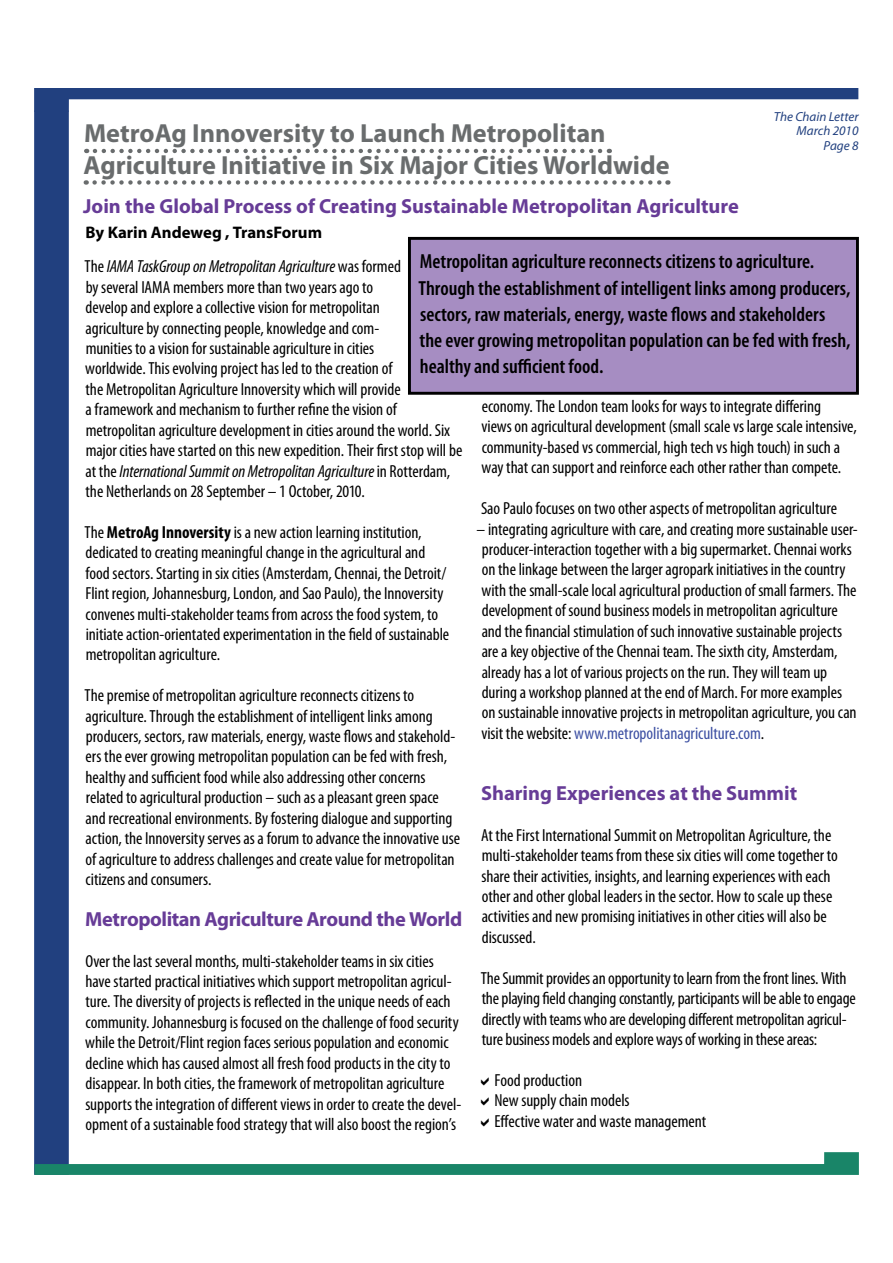
<style>
.page{position:relative;width:893px;height:1263px;background:#fff}
.page>*{position:absolute;margin:0;border:0;box-sizing:border-box;transform-origin:0 0}
.t1{font:700 26.25px "Myriad Pro";color:#696c6d}
.t2{font:600 condensed 20.4px/26.2px "Myriad Pro";color:#000}
.t3{font:700 20.4px "Myriad Pro";color:#673c97}
.t4{font:700 20.4px "Myriad Pro";letter-spacing:-.02em;color:#673c97}
.t5{font:condensed 17.55px/20.4px "Myriad Pro";color:#000}
.t6{font:700 16.8px "Myriad Pro";color:#000}
.t7{font:italic 13.2px/14.5px "Myriad Pro";color:#21407f;text-align:right}
.s1{font-style:italic}
.s2{font-weight:700}
.s3{color:#3e51a3}
</style>
<div class="page">
<div style="left:34px;top:111px;width:35px;height:1064px;background:#21407f"></div>
<svg style="left:34px;top:88px;width:824px;height:24px"></svg>
<svg style="left:34px;top:1152px;width:825px;height:23px"></svg>
<svg style="left:95px;top:149px;width:515px;height:4px"></svg>
<svg style="left:95px;top:180px;width:573px;height:5px"></svg>
<div style="left:409px;top:238px;width:448px;height:155px;background:#a68dc2"></div>
<div style="left:408px;top:237px;width:451px;height:158px;border:3px solid #000"></div>
<h1 class="t1" style="left:84px;top:123px;width:523px">MetroAg Innoversity to Launch Metropolitan</h1>
<h1 class="t1" style="left:84px;top:154px;width:587px">Agriculture Initiative in Six Major Cities Worldwide</h1>
<p class="t3" style="left:83px;top:198px;width:657px">Join the Global Process of Creating Sustainable Metropolitan Agriculture</p>
<p class="t6" style="left:85px;top:226px;width:238px">By Karin Andeweg , TransForum</p>
<p class="t7" style="left:774px;top:109px;width:86px">The Chain Letter<br>March 2010</p>
<p class="t7" style="left:824px;top:138px;width:36px">Page 8</p>
<p class="t2" style="left:418px;top:250px;width:434px">Metropolitan agriculture reconnects citizens to agriculture.<br>Through the establishment of intelligent links among producers, sectors, raw materials, energy, waste flows and stakeholders the ever growing metropolitan population can be fed with fresh, healthy and sufficient food.</p>
<p class="t5" style="left:85px;top:258px;width:379px">The <span class="s1">IAMA TaskGroup on Metropolitan Agriculture</span> was formed<br>by several IAMA members more than two years ago to<br>develop and explore a collective vision for metropolitan<br>agriculture by connecting people, knowledge and com-<br>munities to a vision for sustainable agriculture in cities<br>worldwide. This evolving project has led to the creation of<br>the Metropolitan Agriculture Innoversity which will provide<br>a framework and mechanism to further refine the vision of metropolitan agriculture development in cities around the world. Six major cities have started on this new expedition. Their first stop will be at the <span class="s1">International Summit on Metropolitan Agriculture</span> in Rotterdam, the Netherlands on 28 September – 1 October, 2010.</p>
<p class="t5" style="left:85px;top:523px;width:366px">The <span class="s2">MetroAg Innoversity</span> is a new action learning institution, dedicated to creating meaningful change in the agricultural and food sectors. Starting in six cities (Amsterdam, Chennai, the Detroit/ Flint region, Johannesburg, London, and Sao Paulo), the Innoversity convenes multi-stakeholder teams from across the food system, to initiate action-orientated experimentation in the field of sustainable metropolitan agriculture.</p>
<p class="t5" style="left:85px;top:687px;width:377px">The premise of metropolitan agriculture reconnects citizens to agriculture. Through the establishment of intelligent links among producers, sectors, raw materials, energy, waste flows and stakehold&shy;ers the ever growing metropolitan population can be fed with fresh, healthy and sufficient food while also addressing other concerns related to agricultural production – such as a pleasant green space and recreational environments. By fostering dialogue and supporting action, the Innoversity serves as a forum to advance the innovative use of agriculture to address challenges and create value for metropolitan citizens and consumers.</p>
<p class="t4" style="left:85px;top:911px;width:378px">Metropolitan Agriculture Around the World</p>
<p class="t5" style="left:85px;top:952px;width:377px">Over the last several months, multi-stakeholder teams in six cities have started practical initiatives which support metropolitan agricul&shy;ture. The diversity of projects is reflected in the unique needs of each community. Johannesburg is focused on the challenge of food security while the Detroit/Flint region faces serious population and economic decline which has caused almost all fresh food products in the city to disappear. In both cities, the framework of metropolitan agriculture supports the integration of different views in order to create the devel&shy;opment of a sustainable food strategy that will also boost the region’s</p>
<p class="t5" style="left:481px;top:398px;width:377px">economy. The London team looks for ways to integrate differing<br>views on agricultural development (small scale vs large scale intensive, community-based vs commercial, high tech vs high touch) in such a way that can support and reinforce each other rather than compete.</p>
<p class="t5" style="left:481px;top:500px;width:358px">Sao Paulo focuses on two other aspects of metropolitan agriculture</p>
<p class="t5" style="left:477px;top:520px;width:383px">– integrating agriculture with care, and creating more sustainable user&shy;producer-interaction together with a big supermarket. Chennai works on the linkage between the larger agropark initiatives in the country with the small-scale local agricultural production of small farmers. The development of sound business models in metropolitan agriculture<br>and the financial stimulation of such innovative sustainable projects are a key objective of the Chennai team. The sixth city, Amsterdam, already has a lot of various projects on the run. They will team up during a workshop planned at the end of March. For more examples<br>on sustainable innovative projects in metropolitan agriculture, you can visit the website: <span class="s3">www.metropolitanagriculture.com</span>.</p>
<p class="t3" style="left:481px;top:785px;width:317px">Sharing Experiences at the Summit</p>
<p class="t5" style="left:481px;top:826px;width:358px">At the First International Summit on Metropolitan Agriculture, the multi-stakeholder teams from these six cities will come together to share their activities, insights, and learning experiences with each other and other global leaders in the sector. How to scale up these activities and new promising initiatives in other cities will also be discussed.</p>
<p class="t5" style="left:481px;top:969px;width:376px">The Summit provides an opportunity to learn from the front lines. With the playing field changing constantly, participants will be able to engage directly with teams who are developing different metropolitan agricul&shy;ture business models and explore ways of working in these areas:</p>
<p class="t5" style="left:494px;top:1071px;width:213px">Food production<br>New supply chain models<br>Effective water and waste management</p>
</div>
